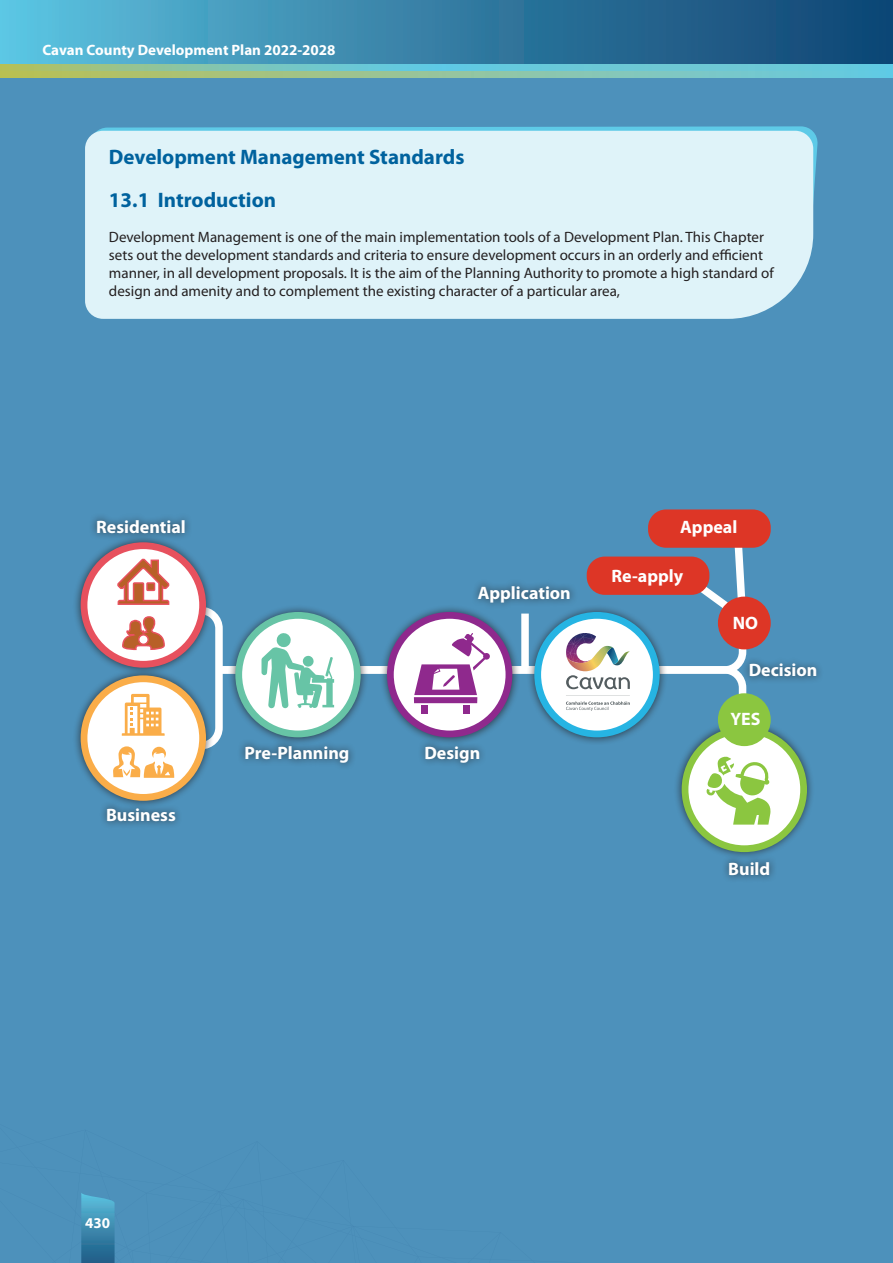
<style>
.page{position:relative;width:893px;height:1263px;background:#fff}
.page>*{position:absolute;margin:0;border:0;box-sizing:border-box;transform-origin:0 0}
.t1{font:700 21px/42.2px "Myriad Pro";color:#00629e}
.t2{font:700 18px "Myriad Pro";color:#fff}
.t3{font:15px/18px "Myriad Pro";color:#231f20}
.t4{font:700 15px "Myriad Pro";color:#fff}
</style>
<div class="page">
<div style="left:0;top:54px;width:893px;height:1209px;background:#4d91bb"></div>
<svg style="left:97px;top:126px;width:721px;height:113px;fill:#5ecae7"></svg>
<div style="left:85px;top:131px;width:728px;height:188px;background:#dff3f9"></div>
<div style="left:72px;top:534px;width:142px;height:141px;background:#231f20;opacity:.75"></div>
<svg style="left:84px;top:546px;width:119px;height:118px;background:#fbe7e9"></svg>
<div style="left:81px;top:542px;width:125px;height:126px;border:7px solid #e7515e;border-radius:50%"></div>
<div style="left:72px;top:667px;width:142px;height:142px;background:#231f20;opacity:.75"></div>
<svg style="left:84px;top:679px;width:119px;height:118px;background:#fef3e6"></svg>
<div style="left:81px;top:675px;width:125px;height:126px;border:7px solid #faad49;border-radius:50%"></div>
<div style="left:673px;top:718px;width:142px;height:142px;background:#231f20;opacity:.75"></div>
<svg style="left:685px;top:730px;width:119px;height:119px;background:#eff7e5"></svg>
<div style="left:682px;top:727px;width:125px;height:125px;border:7px solid #8bc640;border-radius:50%"></div>
<div style="left:648px;top:509px;width:123px;height:39px;background:#dd3626;border-radius:18px"></div>
<svg style="left:113px;top:527px;width:658px;height:298px"></svg>
<div style="left:471px;top:578px;width:107px;height:32px;background:#231f20;opacity:.75"></div>
<div style="left:721px;top:854px;width:56px;height:29px;background:#231f20;opacity:.75"></div>
<div style="left:742px;top:656px;width:82px;height:28px;background:#231f20;opacity:.75"></div>
<div style="left:418px;top:738px;width:69px;height:32px;background:#231f20;opacity:.75"></div>
<div style="left:237px;top:738px;width:119px;height:32px;background:#231f20;opacity:.75"></div>
<div style="left:99px;top:800px;width:83px;height:29px;background:#231f20;opacity:.75"></div>
<div style="left:89px;top:512px;width:104px;height:29px;background:#231f20;opacity:.75"></div>
<div style="left:521px;top:614px;width:8px;height:54px;background:#fff"></div>
<svg style="left:81px;top:1193px;width:34px;height:70px"></svg>
<div style="left:0;top:0;width:893px;height:64px;background:linear-gradient(to right,#5cc0dd,#0d406f)"></div>
<svg style="left:0;top:71px;width:893px;height:6px;background:#92c49d"></svg>
<svg style="left:0;top:64px;width:893px;height:7px;background:#76c6c2"></svg>
<p class="t4" style="left:43px;top:42px;width:295px">Cavan County Development Plan 2022-2028</p>
<h1 class="t1" style="left:109px;top:136px;width:357px">Development Management Standards<br>13.1 Introduction</h1>
<p class="t3" style="left:109px;top:227px;width:666px">Development Management is one of the main implementation tools of a Development Plan. This Chapter sets out the development standards and criteria to ensure development occurs in an orderly and efficient manner, in all development proposals. It is the aim of the Planning Authority to promote a high standard of design and amenity and to complement the existing character of a particular area,</p>
<p class="t2" style="left:96px;top:517px;width:91px">Residential</p>
<p class="t2" style="left:106px;top:805px;width:71px">Business</p>
<p class="t2" style="left:478px;top:583px;width:95px">Application</p>
<p class="t2" style="left:245px;top:743px;width:106px">Pre-Planning</p>
<p class="t2" style="left:424px;top:743px;width:57px">Design</p>
<p class="t2" style="left:680px;top:517px;width:59px">Appeal</p>
<p class="t2" style="left:611px;top:566px;width:73px">Re-apply</p>
<p class="t2" style="left:733px;top:613px;width:27px">NO</p>
<p class="t2" style="left:749px;top:660px;width:70px">Decision</p>
<p class="t2" style="left:731px;top:709px;width:31px">YES</p>
<p class="t2" style="left:728px;top:859px;width:43px">Build</p>
<p class="t4" style="left:85px;top:1214px;width:26px">430</p>
</div>
